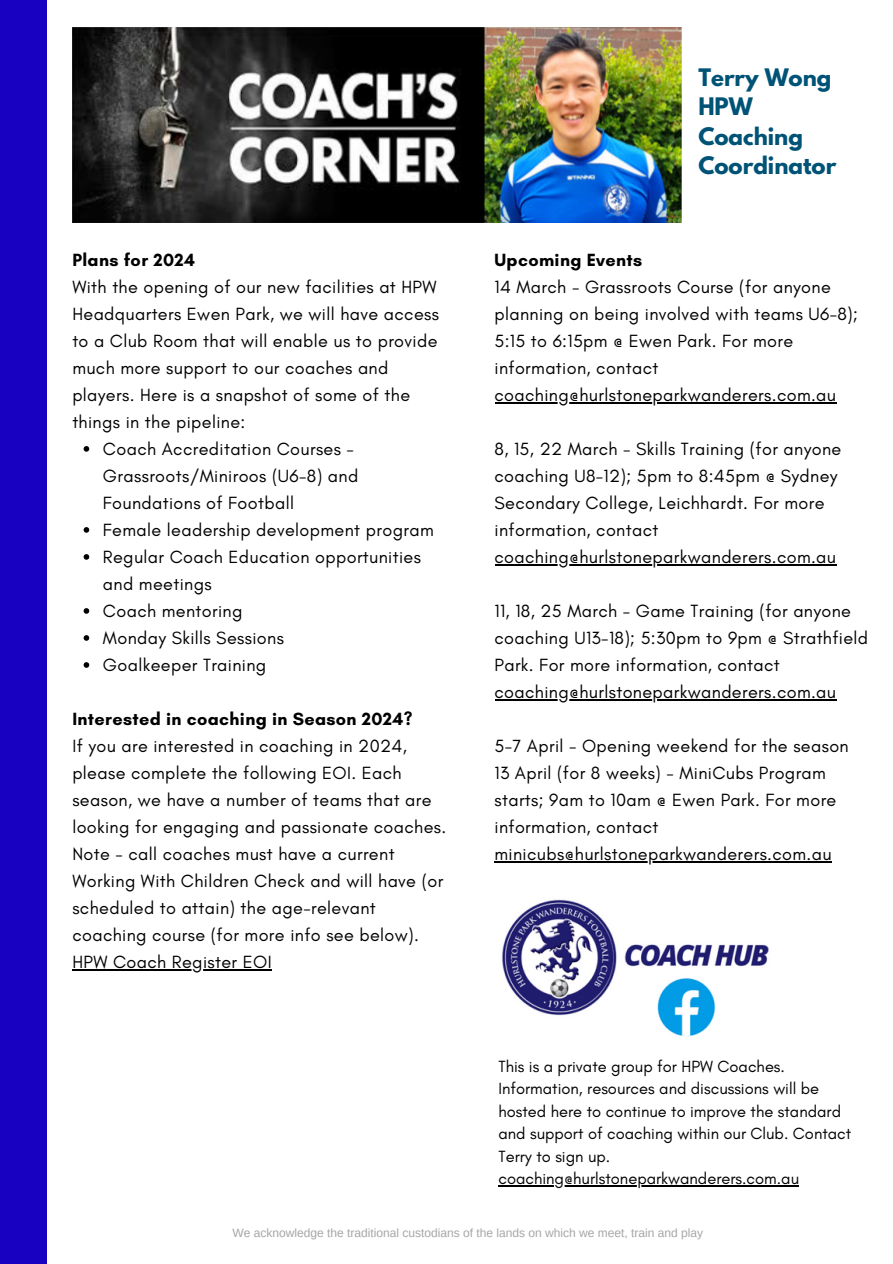
<style>
.page{position:relative;width:893px;height:1264px;background:#fff}
.page>*{position:absolute;margin:0;border:0;box-sizing:border-box;transform-origin:0 0}
.t1{font:700 21.3px/29.4px "League Spartan";color:#005376}
.t2{font:18px/27px "Glacial Indifference";letter-spacing:.02em;color:#000}
.t3{font:700 18px "Glacial Indifference";letter-spacing:.02em;color:#000}
.t4{font:16.5px/22.5px "Glacial Indifference";color:#000}
.t5{font:12px "Arimo";color:#a6a6a6}
</style>
<div class="page">
<div style="left:0;top:0;width:46px;height:1263px;background:#1901c1"></div>
<img style="left:72px;top:28px;width:609px;height:194px">
<img style="left:502px;top:899px;width:267px;height:138px">
<hr style="left:498px;top:1185px;width:301px;height:1px;background:#000">
<svg style="left:84px;top:446px;width:5px;height:5px"></svg>
<svg style="left:84px;top:527px;width:5px;height:5px"></svg>
<svg style="left:84px;top:554px;width:5px;height:5px"></svg>
<svg style="left:84px;top:608px;width:5px;height:5px"></svg>
<svg style="left:84px;top:635px;width:5px;height:5px"></svg>
<svg style="left:84px;top:662px;width:5px;height:5px"></svg>
<hr style="left:72px;top:969px;width:200px;height:1px;background:#000">
<hr style="left:494px;top:402px;width:342px;height:1px;background:#000">
<hr style="left:494px;top:564px;width:342px;height:1px;background:#000">
<hr style="left:494px;top:699px;width:342px;height:1px;background:#000">
<hr style="left:494px;top:861px;width:337px;height:1px;background:#000">
<p class="t3" style="left:72px;top:249px;width:124px">Plans for 2024</p>
<p class="t2" style="left:72px;top:273px;width:366px">With the opening of our new facilities at HPW</p>
<p class="t2" style="left:72px;top:300px;width:368px">Headquarters Ewen Park, we will have access</p>
<p class="t2" style="left:72px;top:327px;width:366px">to a Club Room that will enable us to provide</p>
<p class="t2" style="left:72px;top:354px;width:317px">much more support to our coaches and</p>
<p class="t2" style="left:72px;top:381px;width:339px">players. Here is a snapshot of some of the</p>
<p class="t2" style="left:72px;top:408px;width:174px">things in the pipeline:</p>
<p class="t2" style="left:103px;top:435px;width:252px">Coach Accreditation Courses -</p>
<p class="t2" style="left:103px;top:462px;width:257px">Grassroots/Miniroos (U6-8) and</p>
<p class="t2" style="left:103px;top:489px;width:192px">Foundations of Football</p>
<p class="t2" style="left:103px;top:516px;width:332px">Female leadership development program</p>
<p class="t2" style="left:103px;top:543px;width:319px">Regular Coach Education opportunities</p>
<p class="t2" style="left:103px;top:570px;width:110px">and meetings</p>
<p class="t2" style="left:103px;top:597px;width:141px">Coach mentoring</p>
<p class="t2" style="left:103px;top:624px;width:182px">Monday Skills Sessions</p>
<p class="t2" style="left:103px;top:651px;width:165px">Goalkeeper Training</p>
<p class="t3" style="left:72px;top:708px;width:342px">Interested in coaching in Season 2024?</p>
<p class="t2" style="left:72px;top:732px;width:375px">If you are interested in coaching in 2024, please complete the following EOI. Each season, we have a number of teams that are looking for engaging and passionate coaches.<br>Note - call coaches must have a current Working With Children Check and will have (or scheduled to attain) the age-relevant coaching course (for more info see below).<br>HPW Coach Register EOI</p>
<p class="t1" style="left:698px;top:65px;width:139px">Terry Wong<br>HPW<br>Coaching<br>Coordinator</p>
<p class="t3" style="left:494px;top:249px;width:149px">Upcoming Events</p>
<p class="t2" style="left:494px;top:273px;width:365px">14 March - Grassroots Course (for anyone planning on being involved with teams U6-8); 5:15 to 6:15pm @ Ewen Park. For more information, contact coaching@hurlstoneparkwanderers.com.au</p>
<p class="t2" style="left:494px;top:435px;width:348px">8, 15, 22 March - Skills Training (for anyone coaching U8-12); 5pm to 8:45pm @ Sydney Secondary College, Leichhardt. For more information, contact coaching@hurlstoneparkwanderers.com.au</p>
<p class="t2" style="left:494px;top:597px;width:375px">11, 18, 25 March - Game Training (for anyone coaching U13-18); 5:30pm to 9pm @ Strathfield Park. For more information, contact coaching@hurlstoneparkwanderers.com.au</p>
<p class="t2" style="left:494px;top:732px;width:356px">5-7 April - Opening weekend for the season 13 April (for 8 weeks) - MiniCubs Program starts; 9am to 10am @ Ewen Park. For more information, contact minicubs@hurlstoneparkwanderers.com.au</p>
<p class="t4" style="left:498px;top:1054px;width:354px">This is a private group for HPW Coaches.<br>Information, resources and discussions will be hosted here to continue to improve the standard and support of coaching within our Club. Contact Terry to sign up. coaching@hurlstoneparkwanderers.com.au</p>
<p class="t5" style="left:232px;top:1225px;width:472px">We acknowledge the traditional custodians of the lands on which we meet, train and play</p>
</div>
